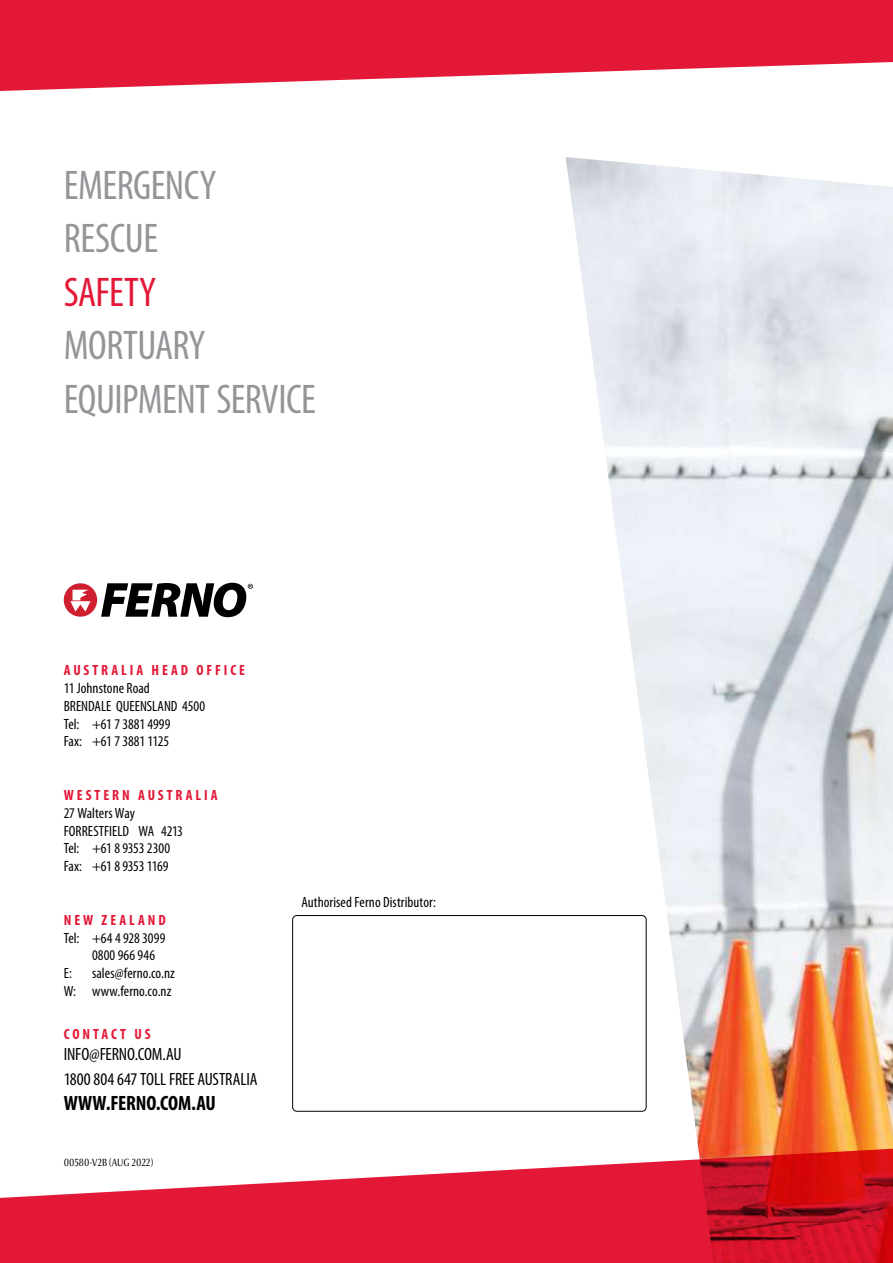
<style>
.page{position:relative;width:893px;height:1263px;background:#fff}
.page>*{position:absolute;margin:0;border:0;box-sizing:border-box;transform-origin:0 0}
.t1{font:condensed 41.7px/53.6px "Myriad Pro";letter-spacing:-.015em;color:#939598}
.t2{font:condensed 41.7px "Myriad Pro";letter-spacing:-.015em;color:#e31837}
.t3{font:700 condensed 20.85px "Myriad Pro";letter-spacing:-.01em;color:#000}
.t4{font:condensed 17.85px/25px "Myriad Pro";letter-spacing:-.01em;color:#000}
.t5{font:condensed 14.85px/17.9px "Myriad Pro";letter-spacing:.005em;color:#000}
.t6{font:700 condensed 14.85px "Myriad Pro";letter-spacing:.2em;color:#e31837}
.t7{font:condensed 10.5px "Optima Nova LT Pro";color:#000}
</style>
<div class="page">
<img style="left:566px;top:157px;width:327px;height:942px">
<svg style="left:0;top:1099px;width:893px;height:164px"></svg>
<div style="left:64px;top:583px;width:33px;height:34px;background:#d0202f;border-radius:50%"></div>
<svg style="left:70px;top:590px;width:20px;height:21px"></svg>
<svg style="left:101px;top:583px;width:152px;height:34px"></svg>
<div style="left:292px;top:915px;width:354px;height:196px;border:1px solid #000;border-radius:4px"></div>
<svg style="left:0;top:0;width:893px;height:91px;fill:#e31837"></svg>
<h1 class="t1" style="left:64px;top:158px;width:154px">EMERGENCY<br>RESCUE</h1>
<h1 class="t2" style="left:64px;top:267px;width:94px">SAFETY</h1>
<h1 class="t1" style="left:64px;top:318px;width:254px">MORTUARY<br>EQUIPMENT SERVICE</h1>
<p class="t6" style="left:64px;top:661px;width:183px">AUSTRALIA HEAD OFFICE</p>
<p class="t5" style="left:64px;top:679px;width:143px">11 Johnstone Road<br>BRENDALE QUEENSLAND 4500<br>Tel: +61 7 3881 4999<br>Fax: +61 7 3881 1125</p>
<p class="t6" style="left:64px;top:786px;width:155px">WESTERN AUSTRALIA</p>
<p class="t5" style="left:64px;top:804px;width:121px">27 Walters Way<br>FORRESTFIELD WA 4213<br>Tel: +61 8 9353 2300<br>Fax: +61 8 9353 1169</p>
<p class="t6" style="left:64px;top:910px;width:103px">NEW ZEALAND</p>
<p class="t5" style="left:64px;top:928px;width:103px">Tel: +64 4 928 3099</p>
<p class="t5" style="left:92px;top:946px;width:65px">0800 966 946</p>
<p class="t5" style="left:64px;top:964px;width:10px">E:</p>
<p class="t5" style="left:64px;top:964px;width:113px;text-align:right">sales@ferno.co.nz<br>W: www.ferno.co.nz</p>
<p class="t6" style="left:64px;top:1025px;width:88px">CONTACT US</p>
<p class="t4" style="left:64px;top:1042px;width:195px">INFO@FERNO.COM.AU<br>1800 804 647 TOLL FREE AUSTRALIA</p>
<h2 class="t3" style="left:64px;top:1090px;width:154px">WWW.FERNO.COM.AU</h2>
<p class="t7" style="left:64px;top:1156px;width:91px">00580-V2B (AUG 2022)</p>
<p class="t5" style="left:301px;top:893px;width:136px">Authorised Ferno Distributor:</p>
</div>
